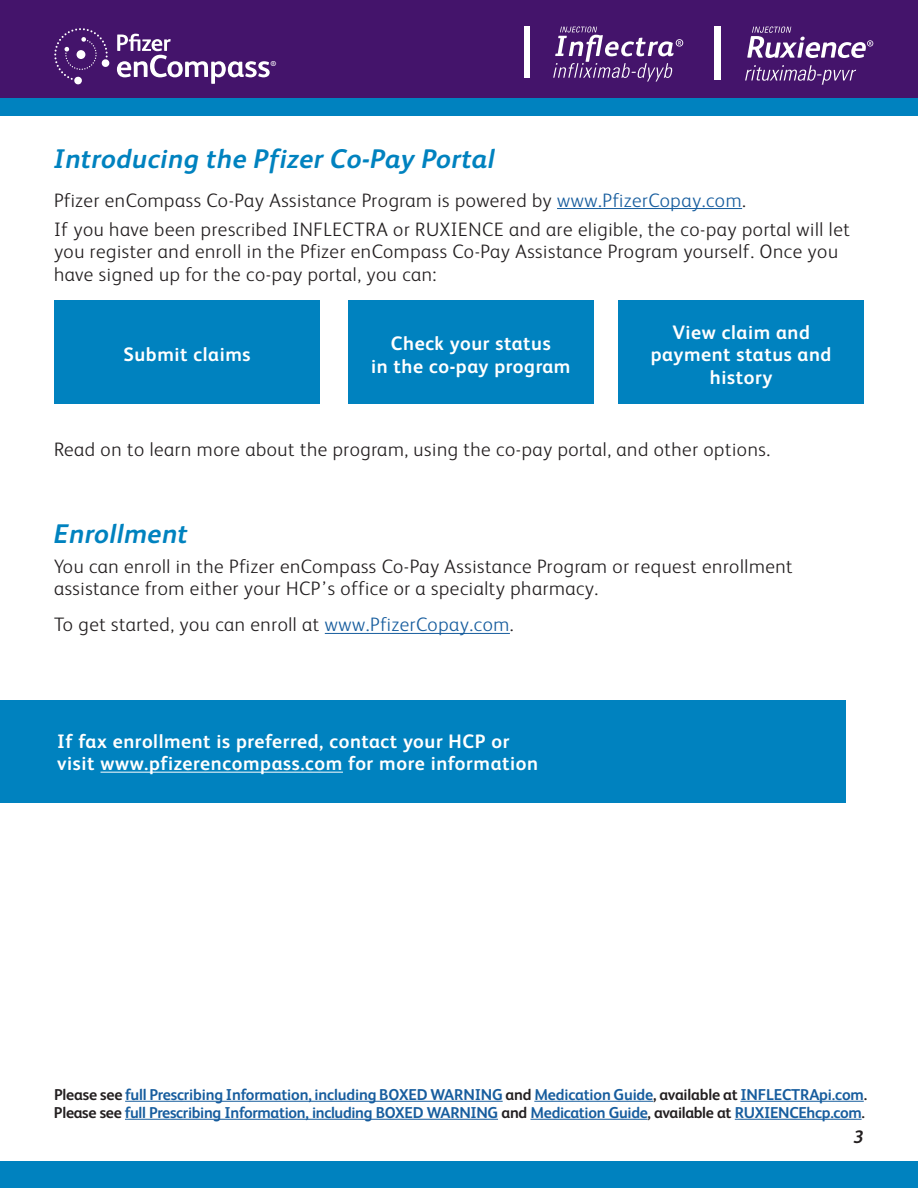
<style>
.page{position:relative;width:918px;height:1188px;background:#fff}
.page>*{position:absolute;margin:0;border:0;box-sizing:border-box;transform-origin:0 0}
.Subhead{font:italic 700 27px "FS Albert";letter-spacing:.02em;color:#0082bf}
.Body_Copy_Subhead_10_12{font:300 19.5px/22.5px "FS Albert";letter-spacing:.03em;color:#231f20}
.Body_Copy_Subhead_10_12-2{font:700 19.5px/22.5px "FS Albert";letter-spacing:.03em;color:#fff;text-align:center}
.t1{font:italic 700 18px "FS Albert";color:#231f20}
.t2{font:700 15.75px/18px "FS Albert";letter-spacing:-.02em;color:#175d9e}
.t3{font:700 7.05px "FS Albert";color:#fff}
.s1{color:#175d9e}
.s2{color:#231f20}
</style>
<div class="page">
<div style="left:0;top:0;width:918px;height:115px;background:#44146b"></div>
<div style="left:0;top:98px;width:918px;height:17px;background:#0082bf"></div>
<svg style="left:117px;top:34px;width:153px;height:50px"></svg>
<svg style="left:54px;top:28px;width:55px;height:56px"></svg>
<div style="left:77px;top:50px;width:8px;height:9px;background:#fff;border-radius:50%"></div>
<div style="left:524px;top:26px;width:6px;height:52px;background:#fff"></div>
<svg style="left:553px;top:27px;width:130px;height:55px"></svg>
<div style="left:0;top:1162px;width:918px;height:26px;background:#0082bf"></div>
<div style="left:714px;top:26px;width:7px;height:54px;background:#fff"></div>
<svg style="left:745px;top:65px;width:111px;height:19px"></svg>
<svg style="left:747px;top:27px;width:126px;height:31px"></svg>
<hr style="left:125px;top:1101px;width:378px;height:1px;background:#175d9e">
<hr style="left:534px;top:1101px;width:119px;height:1px;background:#175d9e">
<hr style="left:740px;top:1101px;width:124px;height:1px;background:#175d9e">
<hr style="left:125px;top:1119px;width:373px;height:1px;background:#175d9e">
<hr style="left:530px;top:1119px;width:118px;height:1px;background:#175d9e">
<hr style="left:735px;top:1119px;width:127px;height:1px;background:#175d9e">
<hr style="left:557px;top:208px;width:185px;height:1px;background:#175d9e">
<div style="left:54px;top:300px;width:266px;height:104px;background:#0082bf"></div>
<div style="left:348px;top:300px;width:246px;height:104px;background:#0082bf"></div>
<div style="left:618px;top:300px;width:246px;height:104px;background:#0082bf"></div>
<hr style="left:325px;top:633px;width:185px;height:1px;background:#175d9e">
<div style="left:0;top:700px;width:846px;height:102px;background:#0082bf"></div>
<hr style="left:101px;top:772px;width:242px;height:1px;background:#fff">
<p class="t3" style="left:271px;top:59px;width:7px">®</p>
<p class="Subhead" style="left:54px;top:143px;width:442px">Introducing the Pfizer Co-Pay Portal</p>
<p class="Body_Copy_Subhead_10_12" style="left:54px;top:189px;width:693px">Pfizer enCompass Co-Pay Assistance Program is powered by <span class="s1">www.PfizerCopay.com</span>.</p>
<p class="Body_Copy_Subhead_10_12" style="left:54px;top:218px;width:797px">If you have been prescribed INFLECTRA or RUXIENCE and are eligible, the co-pay portal will let you register and enroll in the Pfizer enCompass Co-Pay Assistance Program yourself. Once you have signed up for the co-pay portal, you can:</p>
<p class="Body_Copy_Subhead_10_12-2" style="left:123px;top:343px;width:129px">Submit claims</p>
<p class="Body_Copy_Subhead_10_12-2" style="left:371px;top:332px;width:201px">Check your status<br>in the co-pay program</p>
<p class="Body_Copy_Subhead_10_12-2" style="left:651px;top:321px;width:182px">View claim and payment status and history</p>
<p class="Body_Copy_Subhead_10_12" style="left:54px;top:438px;width:718px">Read on to learn more about the program, using the co-pay portal, and other options.</p>
<p class="Subhead" style="left:54px;top:518px;width:135px">Enrollment</p>
<p class="Body_Copy_Subhead_10_12" style="left:54px;top:555px;width:740px">You can enroll in the Pfizer enCompass Co-Pay Assistance Program or request enrollment assistance from either your HCP’s office or a specialty pharmacy.</p>
<p class="Body_Copy_Subhead_10_12" style="left:54px;top:613px;width:461px">To get started, you can enroll at <span class="s1">www.PfizerCopay.com</span>.</p>
<p class="Body_Copy_Subhead_10_12-2" style="left:57px;top:730px;width:482px;text-align:left">If fax enrollment is preferred, contact your HCP or visit www.pfizerencompass.com for more information</p>
<p class="t2" style="left:54px;top:1085px;width:815px"><span class="s2">Please see</span> full Prescribing Information, including BOXED WARNING <span class="s2">and</span> Medication Guide<span class="s2">, available at</span> INFLECTRApi.com<span class="s2">.<br>Please see</span> full Prescribing Information, including BOXED WARNING <span class="s2">and</span> Medication Guide<span class="s2">, available at</span> RUXIENCEhcp.com<span class="s2">.</span></p>
<p class="t1" style="left:854px;top:1126px;width:12px">3</p>
</div>
